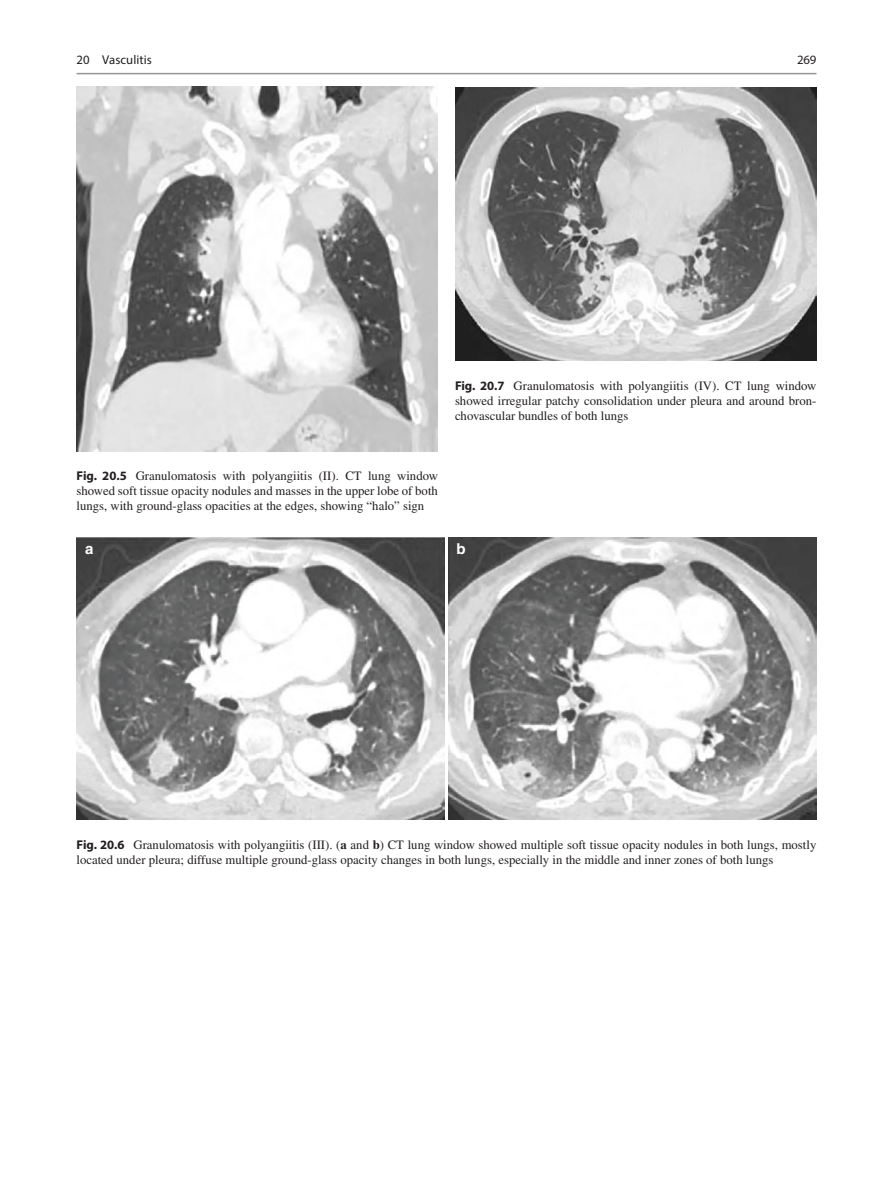
<style>
.page{position:relative;width:893px;height:1187px;background:#fff}
.page>*{position:absolute;margin:0;border:0;box-sizing:border-box;transform-origin:0 0}
.t1{font:700 15px "Helvetica";color:#fff}
.t2{font:12.75px/15px "Times LT Std";color:#231f20;text-align:justify}
.t3{font:12.75px "Myriad Pro";color:#231f20}
.s1{font-family:"Myriad Pro";font-weight:700}
.s2{font-weight:700}
</style>
<div class="page">
<img style="left:77px;top:87px;width:361px;height:364px">
<img style="left:77px;top:537px;width:368px;height:282px">
<img style="left:449px;top:537px;width:367px;height:282px">
<img style="left:455px;top:88px;width:361px;height:273px">
<hr style="left:77px;top:73px;width:739px;height:1px;background:#939598">
<p class="t3" style="left:77px;top:52px;width:77px">20 Vasculitis</p>
<p class="t3" style="left:797px;top:52px;width:21px">269</p>
<p class="t2" style="left:455px;top:378px;width:363px"><span class="s1">Fig. 20.7</span> Granulomatosis with polyangiitis (IV). CT lung window showed irregular patchy consolidation under pleura and around bron&shy;chovascular bundles of both lungs</p>
<p class="t2" style="left:77px;top:468px;width:363px"><span class="s1">Fig. 20.5</span> Granulomatosis with polyangiitis (II). CT lung window showed soft tissue opacity nodules and masses in the upper lobe of both lungs, with ground-glass opacities at the edges, showing “halo” sign</p>
<p class="t1" style="left:85px;top:539px;width:10px">a</p>
<p class="t1" style="left:456px;top:539px;width:11px">b</p>
<p class="t2" style="left:77px;top:836px;width:741px"><span class="s1">Fig. 20.6</span> Granulomatosis with polyangiitis (III). (<span class="s2">a</span> and <span class="s2">b</span>) CT lung window showed multiple soft tissue opacity nodules in both lungs, mostly located under pleura; diffuse multiple ground-glass opacity changes in both lungs, especially in the middle and inner zones of both lungs</p>
</div>
